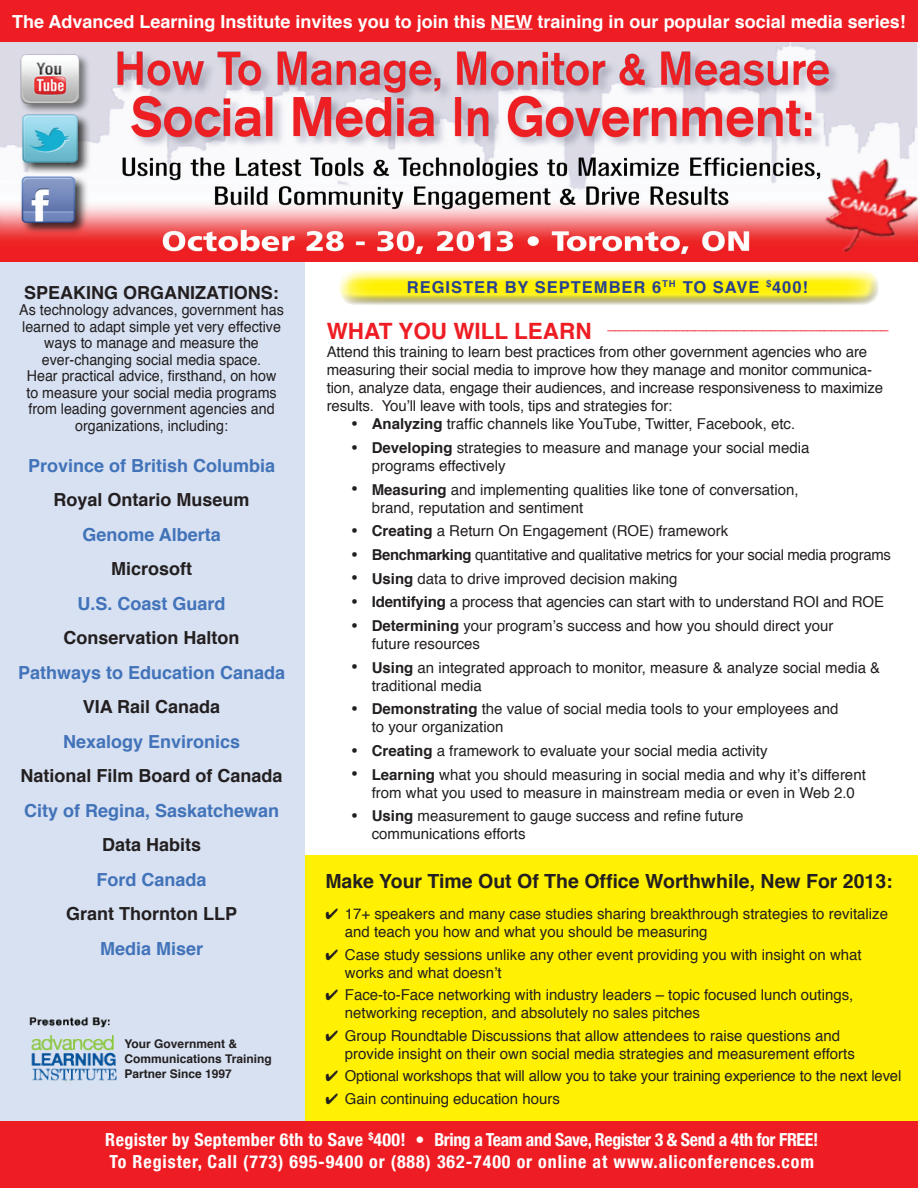
<style>
.page{position:relative;width:918px;height:1188px;background:#fff}
.page>*{position:absolute;margin:0;border:0;box-sizing:border-box;transform-origin:0 0}
.t1{font:700 22.5px "Helvetica";color:#ee1d23}
.t2{font:700 19.5px "Helvetica";color:#231f20}
.t3{font:700 condensed 18px/21.6px "Helvetica Neue";letter-spacing:.02em;color:#fff}
.t4{font:700 18px "Helvetica";color:#4273b9}
.t5{font:700 18px "Helvetica";color:#231f20}
.t6{font:700 18px "Helvetica";color:#fff}
.t7{font:700 16.5px "Helvetica";letter-spacing:.06em;color:#253f8e}
.t8{font:15px/18px "Helvetica";color:#231f20}
.t9{font:15px/16.5px "Helvetica";color:#231f20;text-align:center;scale:.95 1}
.t10{font:15px "Helvetica";letter-spacing:-.02em;color:#231f20}
.t11{font:700 12px/15px "Helvetica";color:#231f20}
.t12{font:700 7.5px "Helvetica";color:#ee1d23}
.s1{font-size:21px}
.s2{font-weight:700}
</style>
<div class="page">
<div style="left:305px;top:855px;width:613px;height:267px;background:#fff101"></div>
<div style="left:1px;top:1122px;width:917px;height:66px;background:#ee1d23"></div>
<div style="left:1px;top:243px;width:304px;height:878px;background:#d7e1f2"></div>
<img style="left:0;top:42px;width:918px;height:220px">
<div style="left:0;top:0;width:918px;height:42px;background:#ee1d23"></div>
<hr style="left:491px;top:29px;width:42px;height:1px;background:#fff">
<div style="left:338px;top:264px;width:542px;height:32px;background:#fff;opacity:.75"></div>
<div style="left:338px;top:273px;width:542px;height:33px;background:#231f20;opacity:.75"></div>
<img style="left:29px;top:1017px;width:88px;height:65px">
<p class="t6" style="left:12px;top:7px;width:895px">The Advanced Learning Institute invites you to join this NEW training in our popular social media series!</p>
<p class="t7" style="left:407px;top:274px;width:403px">Register by SEPTEMBER 6<sup>TH</sup> to Save <sup>$</sup>400!</p>
<p class="t5" style="left:24px;top:278px;width:256px">SPEAKING ORGANIZATIONS:</p>
<p class="t9" style="left:19px;top:302px;width:280px">As technology advances, government has learned to adapt simple yet very effective ways to manage and measure the ever-changing social media space.<br>Hear practical advice, firsthand, on how to measure your social media programs from leading government agencies and organizations, including:</p>
<p class="t4" style="left:28px;top:451px;width:249px">Province of British Columbia</p>
<p class="t5" style="left:54px;top:485px;width:198px">Royal Ontario Museum</p>
<p class="t4" style="left:82px;top:520px;width:140px">Genome Alberta</p>
<p class="t5" style="left:111px;top:554px;width:83px">Microsoft</p>
<p class="t4" style="left:78px;top:589px;width:150px">U.S. Coast Guard</p>
<p class="t5" style="left:64px;top:623px;width:178px">Conservation Halton</p>
<p class="t4" style="left:18px;top:658px;width:269px">Pathways to Education Canada</p>
<p class="t5" style="left:83px;top:692px;width:139px">VIA Rail Canada</p>
<p class="t4" style="left:63px;top:727px;width:179px">Nexalogy Environics</p>
<p class="t5" style="left:21px;top:761px;width:264px">National Film Board of Canada</p>
<p class="t4" style="left:24px;top:796px;width:257px">City of Regina, Saskatchewan</p>
<p class="t5" style="left:102px;top:830px;width:101px">Data Habits</p>
<p class="t4" style="left:97px;top:865px;width:112px">Ford Canada</p>
<p class="t5" style="left:66px;top:899px;width:172px">Grant Thornton LLP</p>
<p class="t4" style="left:100px;top:934px;width:105px">Media Miser</p>
<h1 class="t1" style="left:327px;top:313px;width:267px">WHAT YOU WILL LEARN</h1>
<p class="t12" style="left:608px;top:325px;width:283px">––––––––––––––––––––––––––––––––––––––––––––––––––––––––––––––––––––––––––</p>
<p class="t8" style="left:327px;top:344px;width:558px">Attend this training to learn best practices from other government agencies who are measuring their social media to improve how they manage and monitor communica&shy;tion, analyze data, engage their audiences, and increase responsiveness to maximize results. You’ll leave with tools, tips and strategies for:</p>
<p class="t8" style="left:351px;top:416px;width:446px"><span class="s1">•</span> <span class="s2">Analyzing</span> traffic channels like YouTube, Twitter, Facebook, etc.</p>
<p class="t8" style="left:372px;top:439px;width:439px;text-indent:-21px"><span class="s1">•</span> <span class="s2">Developing</span> strategies to measure and manage your social media programs effectively</p>
<p class="t8" style="left:372px;top:481px;width:428px;text-indent:-21px"><span class="s1">•</span> <span class="s2">Measuring</span> and implementing qualities like tone of conversation, brand, reputation and sentiment</p>
<p class="t8" style="left:351px;top:523px;width:379px"><span class="s1">•</span> <span class="s2">Creating</span> a Return On Engagement (ROE) framework</p>
<p class="t10" style="left:351px;top:543px;width:542px"><span class="s1">•</span> <span class="s2">Benchmarking</span> quantitative and qualitative metrics for your social media programs</p>
<p class="t8" style="left:351px;top:570px;width:328px"><span class="s1">•</span> <span class="s2">Using</span> data to drive improved decision making</p>
<p class="t8" style="left:351px;top:594px;width:535px"><span class="s1">•</span> <span class="s2">Identifying</span> a process that agencies can start with to understand ROI and ROE</p>
<p class="t8" style="left:372px;top:617px;width:463px;text-indent:-21px"><span class="s1">•</span> <span class="s2">Determining</span> your program’s success and how you should direct your future resources</p>
<p class="t8" style="left:372px;top:659px;width:510px;text-indent:-21px"><span class="s1">•</span> <span class="s2">Using</span> an integrated approach to monitor, measure &amp; analyze social media &amp; traditional media</p>
<p class="t8" style="left:372px;top:701px;width:468px;text-indent:-21px"><span class="s1">•</span> <span class="s2">Demonstrating</span> the value of social media tools to your employees and to your organization</p>
<p class="t8" style="left:351px;top:742px;width:418px"><span class="s1">•</span> <span class="s2">Creating</span> a framework to evaluate your social media activity</p>
<p class="t8" style="left:372px;top:766px;width:496px;text-indent:-21px"><span class="s1">•</span> <span class="s2">Learning</span> what you should measuring in social media and why it’s different from what you used to measure in mainstream media or even in Web 2.0</p>
<p class="t8" style="left:372px;top:808px;width:373px;text-indent:-21px"><span class="s1">•</span> <span class="s2">Using</span> measurement to gauge success and refine future communications efforts</p>
<h2 class="t2" style="left:325px;top:865px;width:569px">Make Your Time Out Of The Office Worthwhile, New For 2013:</h2>
<p class="t8" style="left:345px;top:905px;width:545px;text-indent:-20px">✔ 17+ speakers and many case studies sharing breakthrough strategies to revitalize and teach you how and what you should be measuring</p>
<p class="t8" style="left:345px;top:946px;width:518px;text-indent:-20px">✔ Case study sessions unlike any other event providing you with insight on what works and what doesn’t</p>
<p class="t8" style="left:345px;top:986px;width:510px;text-indent:-20px">✔ Face-to-Face networking with industry leaders – topic focused lunch outings, networking reception, and absolutely no sales pitches</p>
<p class="t8" style="left:345px;top:1027px;width:512px;text-indent:-20px">✔ Group Roundtable Discussions that allow attendees to raise questions and provide insight on their own social media strategies and measurement efforts</p>
<p class="t8" style="left:325px;top:1068px;width:578px">✔ Optional workshops that will allow you to take your training experience to the next level</p>
<p class="t8" style="left:325px;top:1090px;width:236px">✔ Gain continuing education hours</p>
<p class="t3" style="left:105px;top:1129px;width:714px">Register by September 6th to Save <sup>$</sup>400! • Bring a Team and Save, Register 3 &amp; Send a 4th for FREE!<br>To Register, Call (773) 695-9400 or (888) 362-7400 or online at www.aliconferences.com</p>
<p class="t11" style="left:125px;top:1036px;width:149px">Your Government &amp;<br>Communications Training<br>Partner Since 1997</p>
</div>
